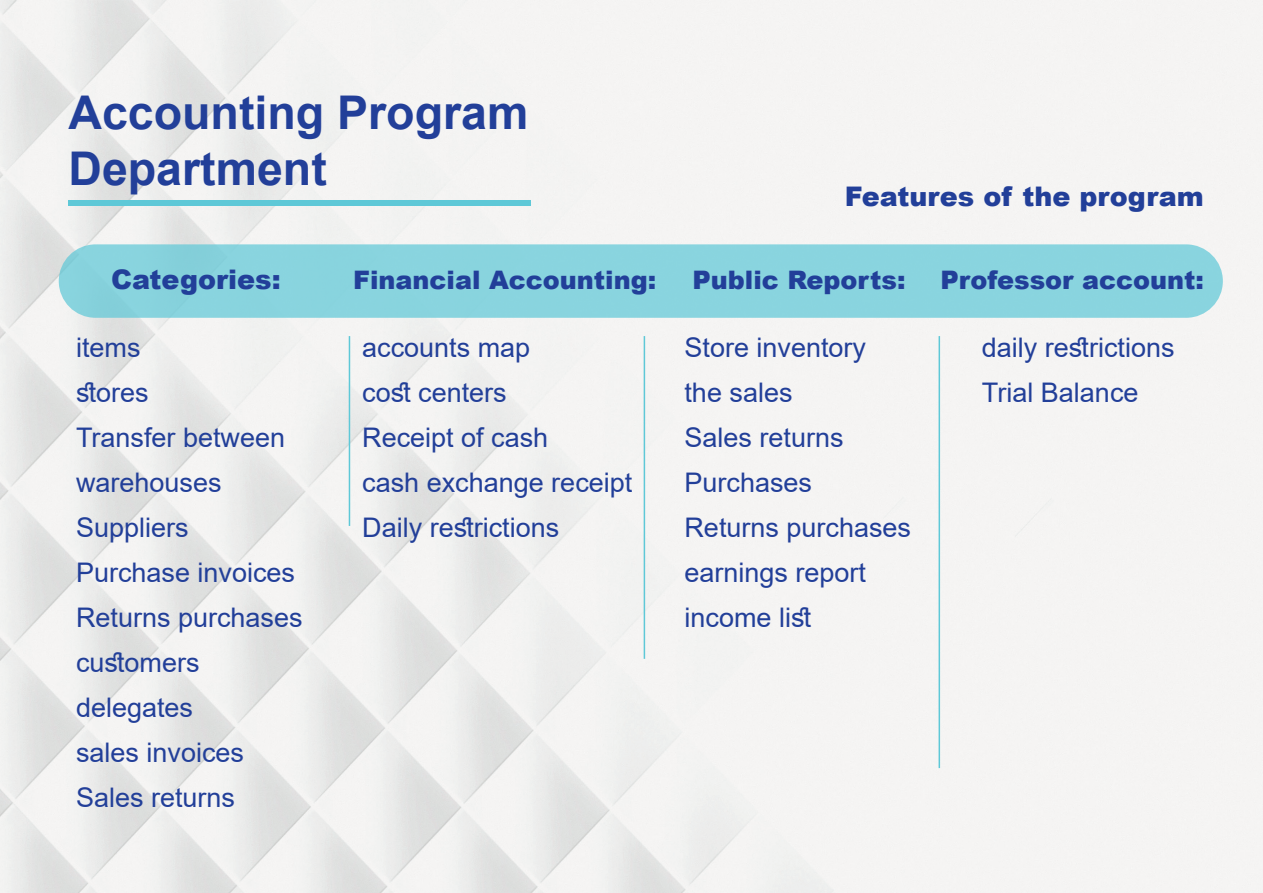
<style>
.page{position:relative;width:1263px;height:893px;background:#fff}
.page>*{position:absolute;margin:0;border:0;box-sizing:border-box;transform-origin:0 0}
.t1{font:700 46.5px/55.8px "Arial";color:#223f99}
.t2{font:27px/45px "Arial";color:#223f99}
.t3{font:900 27px "Arial";color:#223f99}
.t4{font:900 25.5px "Arial";color:#223f99}
</style>
<div class="page">
<img style="left:0;top:0;width:1263px;height:893px">
<div style="left:59px;top:244px;width:1164px;height:74px;background:#89d4df;border-radius:37px"></div>
<div style="left:68px;top:200px;width:462px;height:6px;background:#5ec8d7"></div>
<hr style="left:938px;top:336px;width:2px;height:432px;background:#5ec8d7">
<hr style="left:644px;top:336px;width:1px;height:323px;background:#5ec8d7">
<hr style="left:349px;top:336px;width:1px;height:190px;background:#5ec8d7">
<h1 class="t1" style="left:68px;top:85px;width:461px">Accounting Program<br>Department</h1>
<p class="t3" style="left:845px;top:177px;width:361px">Features of the program</p>
<p class="t3" style="left:111px;top:259px;width:171px">Categories:</p>
<p class="t2" style="left:76px;top:325px;width:228px">items<br>stores<br>Transfer between warehouses<br>Suppliers<br>Purchase invoices<br>Returns purchases customers delegates<br>sales invoices<br>Sales returns</p>
<p class="t4" style="left:353px;top:261px;width:305px">Financial Accounting:</p>
<p class="t4" style="left:692px;top:261px;width:215px">Public Reports:</p>
<p class="t4" style="left:940px;top:261px;width:265px">Professor account:</p>
<p class="t2" style="left:362px;top:324px;width:272px">accounts map<br>cost centers<br>Receipt of cash<br>cash exchange receipt<br>Daily restrictions</p>
<p class="t2" style="left:684px;top:324px;width:228px">Store inventory<br>the sales<br>Sales returns<br>Purchases<br>Returns purchases earnings report income list</p>
<p class="t2" style="left:982px;top:325px;width:194px">daily restrictions<br>Trial Balance</p>
</div>
